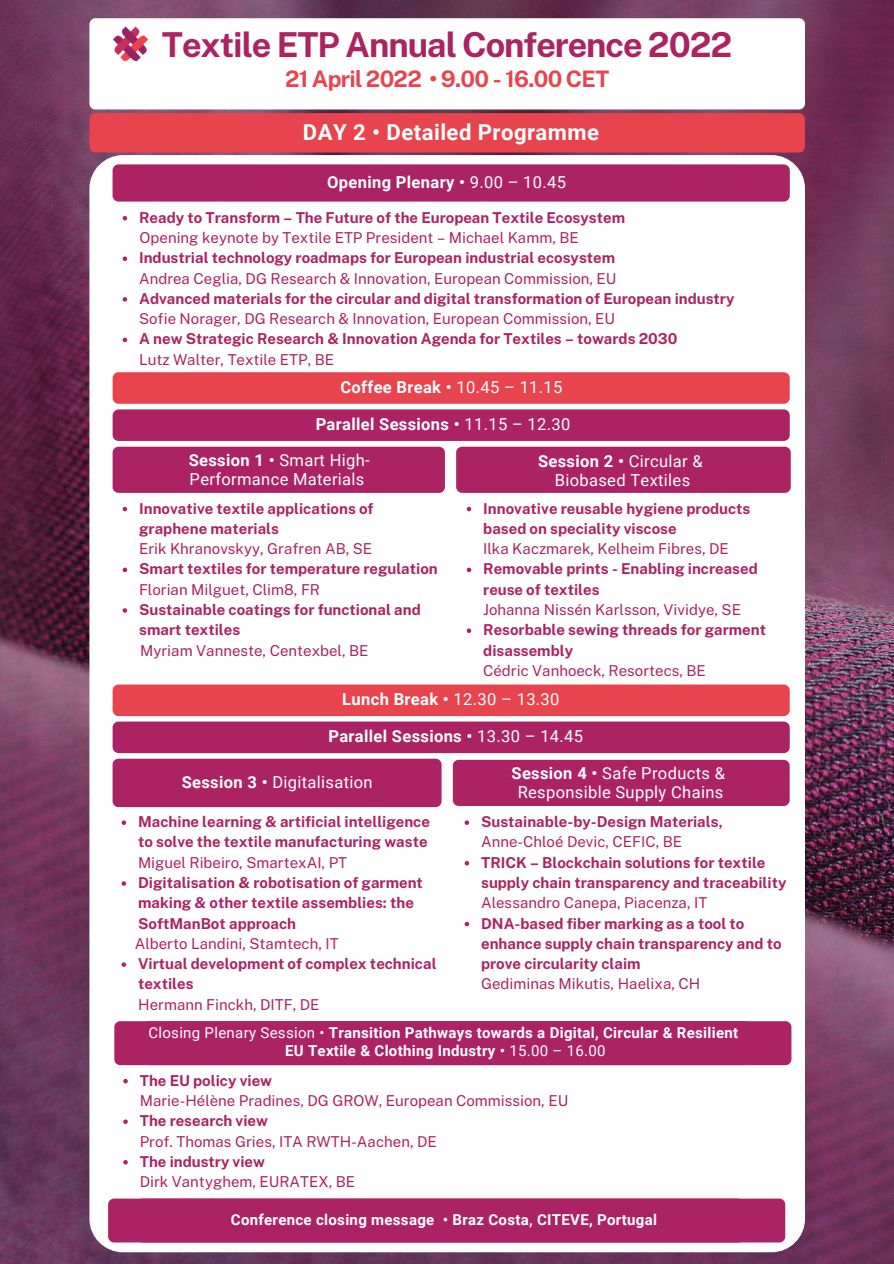
<style>
.page{position:relative;width:894px;height:1264px;background:#fff}
.page>*{position:absolute;margin:0;border:0;box-sizing:border-box;transform-origin:0 0}
.t1{font:700 34.35px "Public Sans";letter-spacing:-.03em;color:#ac2363}
.t2{font:700 22.65px "Public Sans";letter-spacing:-.03em;color:#e8444e}
.t3{font:700 22.05px "Roboto";letter-spacing:.02em;color:#fff}
.t4{font:700 16.5px "Roboto";letter-spacing:.02em;color:#fff}
.t5{font:16.5px "Roboto";letter-spacing:.02em;color:#fff}
.t6{font:700 15px/20.2px "Public Sans";color:#ac2363}
.t7{font:15px "Public Sans";color:#ac2363}
.t8{font:700 15px "Roboto";letter-spacing:.02em;color:#fff}
.s1{font-weight:400}
.s2{font-weight:700}
</style>
<div class="page">
<img style="left:0;top:0;width:893px;height:1263px">
<div style="left:89px;top:155px;width:715px;height:1097px;background:#fff;border-radius:33px"></div>
<div style="left:113px;top:372px;width:676px;height:32px;background:#e8444e;border-radius:6px"></div>
<div style="left:89px;top:113px;width:715px;height:39px;background:#e8444e;border-radius:6px"></div>
<div style="left:89px;top:18px;width:715px;height:91px;background:#fff;border-radius:6px"></div>
<div style="left:112px;top:164px;width:677px;height:37px;background:#ac2363;border-radius:6px"></div>
<div style="left:113px;top:684px;width:676px;height:32px;background:#e8444e;border-radius:6px"></div>
<svg style="left:123px;top:216px;width:4px;height:4px"></svg>
<svg style="left:123px;top:256px;width:4px;height:5px"></svg>
<svg style="left:123px;top:297px;width:4px;height:4px"></svg>
<svg style="left:123px;top:337px;width:4px;height:5px"></svg>
<img style="left:113px;top:26px;width:36px;height:36px">
<div style="left:113px;top:409px;width:676px;height:32px;background:#ac2363;border-radius:6px"></div>
<div style="left:113px;top:721px;width:676px;height:32px;background:#ac2363;border-radius:6px"></div>
<div style="left:456px;top:446px;width:334px;height:47px;background:#ac2363;border-radius:6px"></div>
<div style="left:452px;top:759px;width:337px;height:47px;background:#ac2363;border-radius:6px"></div>
<div style="left:112px;top:446px;width:333px;height:47px;background:#ac2363;border-radius:6px"></div>
<div style="left:112px;top:758px;width:329px;height:49px;background:#ac2363;border-radius:6px"></div>
<div style="left:114px;top:1021px;width:677px;height:44px;background:#ac2363;border-radius:6px"></div>
<div style="left:108px;top:1198px;width:677px;height:44px;background:#ac2363;border-radius:6px"></div>
<svg style="left:123px;top:1078px;width:5px;height:5px"></svg>
<svg style="left:123px;top:1119px;width:5px;height:4px"></svg>
<svg style="left:123px;top:1160px;width:5px;height:4px"></svg>
<svg style="left:123px;top:507px;width:4px;height:4px"></svg>
<svg style="left:123px;top:567px;width:4px;height:5px"></svg>
<svg style="left:123px;top:608px;width:4px;height:4px"></svg>
<svg style="left:466px;top:507px;width:5px;height:4px"></svg>
<svg style="left:466px;top:567px;width:5px;height:5px"></svg>
<svg style="left:466px;top:628px;width:5px;height:5px"></svg>
<svg style="left:121px;top:820px;width:5px;height:5px"></svg>
<svg style="left:121px;top:881px;width:5px;height:4px"></svg>
<svg style="left:121px;top:962px;width:5px;height:4px"></svg>
<svg style="left:464px;top:820px;width:5px;height:5px"></svg>
<svg style="left:464px;top:861px;width:5px;height:4px"></svg>
<svg style="left:464px;top:921px;width:5px;height:5px"></svg>
<p class="t1" style="left:162px;top:25px;width:572px">Textile ETP Annual Conference 2022</p>
<p class="t2" style="left:285px;top:66px;width:326px">21 April 2022 • 9.00 - 16.00 CET</p>
<p class="t3" style="left:303px;top:119px;width:297px">DAY 2 • Detailed Programme</p>
<p class="t4" style="left:327px;top:173px;width:240px">Opening Plenary • <span class="s1">9.00 – 10.45</span></p>
<p class="t6" style="left:139px;top:207px;width:487px">Ready to Transform – The Future of the European Textile Ecosystem</p>
<p class="t6" style="left:139px;top:248px;width:477px">Industrial technology roadmaps for European industrial ecosystem</p>
<p class="t6" style="left:139px;top:288px;width:596px">Advanced materials for the circular and digital transformation of European industry</p>
<p class="t6" style="left:139px;top:329px;width:540px">A new Strategic Research &amp; Innovation Agenda for Textiles – towards 2030</p>
<p class="t7" style="left:140px;top:229px;width:440px">Opening keynote by Textile ETP President – Michael Kamm, BE</p>
<p class="t7" style="left:139px;top:269px;width:478px">Andrea Ceglia, DG Research &amp; Innovation, European Commission, EU</p>
<p class="t7" style="left:139px;top:310px;width:477px">Sofie Norager, DG Research &amp; Innovation, European Commission, EU</p>
<p class="t7" style="left:139px;top:350px;width:196px">Lutz Walter, Textile ETP, BE</p>
<p class="t4" style="left:340px;top:378px;width:223px">Coffee Break • <span class="s1">10.45 – 11.15</span></p>
<p class="t4" style="left:315px;top:415px;width:256px">Parallel Sessions • <span class="s1">11.15 – 12.30</span></p>
<p class="t5" style="left:189px;top:450px;width:182px"><span class="s2">Session 1 •</span> Smart High-</p>
<p class="t5" style="left:189px;top:469px;width:176px">Performance Materials</p>
<p class="t6" style="left:139px;top:498px;width:236px">Innovative textile applications of graphene materials</p>
<p class="t6" style="left:139px;top:559px;width:300px">Smart textiles for temperature regulation</p>
<p class="t6" style="left:139px;top:599px;width:283px">Sustainable coatings for functional and smart textiles</p>
<p class="t7" style="left:139px;top:540px;width:235px">Erik Khranovskyy, Grafren AB, SE</p>
<p class="t7" style="left:139px;top:580px;width:182px">Florian Milguet, Clim8, FR</p>
<p class="t7" style="left:140px;top:641px;width:230px">Myriam Vanneste, Centexbel, BE</p>
<p class="t4" style="left:538px;top:451px;width:166px">Session 2 • <span class="s1">Circular &amp;</span></p>
<p class="t5" style="left:554px;top:470px;width:137px">Biobased Textiles</p>
<p class="t6" style="left:483px;top:498px;width:269px">Innovative reusable hygiene products based on speciality viscose</p>
<p class="t6" style="left:483px;top:559px;width:276px">Removable prints - Enabling increased reuse of textiles</p>
<p class="t6" style="left:483px;top:619px;width:284px">Resorbable sewing threads for garment disassembly</p>
<p class="t7" style="left:483px;top:540px;width:247px">Ilka Kaczmarek, Kelheim Fibres, DE</p>
<p class="t7" style="left:483px;top:600px;width:259px">Johanna Nissén Karlsson, Vividye, SE</p>
<p class="t7" style="left:483px;top:661px;width:224px">Cédric Vanhoeck, Resortecs, BE</p>
<p class="t4" style="left:342px;top:690px;width:219px">Lunch Break • <span class="s1">12.30 – 13.30</span></p>
<p class="t4" style="left:328px;top:727px;width:256px">Parallel Sessions • <span class="s1">13.30 – 14.45</span></p>
<p class="t5" style="left:182px;top:773px;width:192px"><span class="s2">Session 3 •</span> Digitalisation</p>
<p class="t6" style="left:138px;top:811px;width:293px">Machine learning &amp; artificial intelligence to solve the textile manufacturing waste</p>
<p class="t6" style="left:138px;top:872px;width:286px">Digitalisation &amp; robotisation of garment making &amp; other textile assemblies: the<br>SoftManBot approach</p>
<p class="t6" style="left:138px;top:953px;width:300px">Virtual development of complex technical textiles</p>
<p class="t7" style="left:138px;top:853px;width:210px">Miguel Ribeiro, SmartexAI, PT</p>
<p class="t7" style="left:135px;top:934px;width:205px">Alberto Landini, Stamtech, IT</p>
<p class="t7" style="left:138px;top:995px;width:183px">Hermann Finckh, DITF, DE</p>
<p class="t5" style="left:511px;top:763px;width:215px"><span class="s2">Session 4 •</span> Safe Products &amp;</p>
<p class="t5" style="left:517px;top:782px;width:207px">Responsible Supply Chains</p>
<p class="t6" style="left:481px;top:811px;width:243px">Sustainable-by-Design Materials,</p>
<p class="t6" style="left:481px;top:852px;width:307px">TRICK – Blockchain solutions for textile supply chain transparency and traceability</p>
<p class="t6" style="left:481px;top:913px;width:302px">DNA-based fiber marking as a tool to enhance supply chain transparency and to prove circularity claim</p>
<p class="t7" style="left:481px;top:833px;width:202px">Anne-Chloé Devic, CEFIC, BE</p>
<p class="t7" style="left:481px;top:894px;width:228px">Alessandro Canepa, Piacenza, IT</p>
<p class="t7" style="left:481px;top:975px;width:221px">Gediminas Mikutis, Haelixa, CH</p>
<p class="t8" style="left:148px;top:1024px;width:591px"><span class="s1">Closing Plenary Session •</span> Transition Pathways towards a Digital, Circular &amp; Resilient</p>
<p class="t8" style="left:285px;top:1042px;width:322px">EU Textile &amp; Clothing Industry • <span class="s1">15.00 – 16.00</span></p>
<p class="t6" style="left:140px;top:1070px;width:134px">The EU policy view</p>
<p class="t6" style="left:140px;top:1110px;width:130px">The research view</p>
<p class="t6" style="left:140px;top:1151px;width:127px">The industry view</p>
<p class="t7" style="left:140px;top:1091px;width:430px">Marie-Hélène Pradines, DG GROW, European Commission, EU</p>
<p class="t7" style="left:140px;top:1132px;width:298px">Prof. Thomas Gries, ITA RWTH-Aachen, DE</p>
<p class="t7" style="left:140px;top:1172px;width:217px">Dirk Vantyghem, EURATEX, BE</p>
<p class="t8" style="left:231px;top:1210px;width:427px">Conference closing message • Braz Costa, CITEVE, Portugal</p>
</div>
